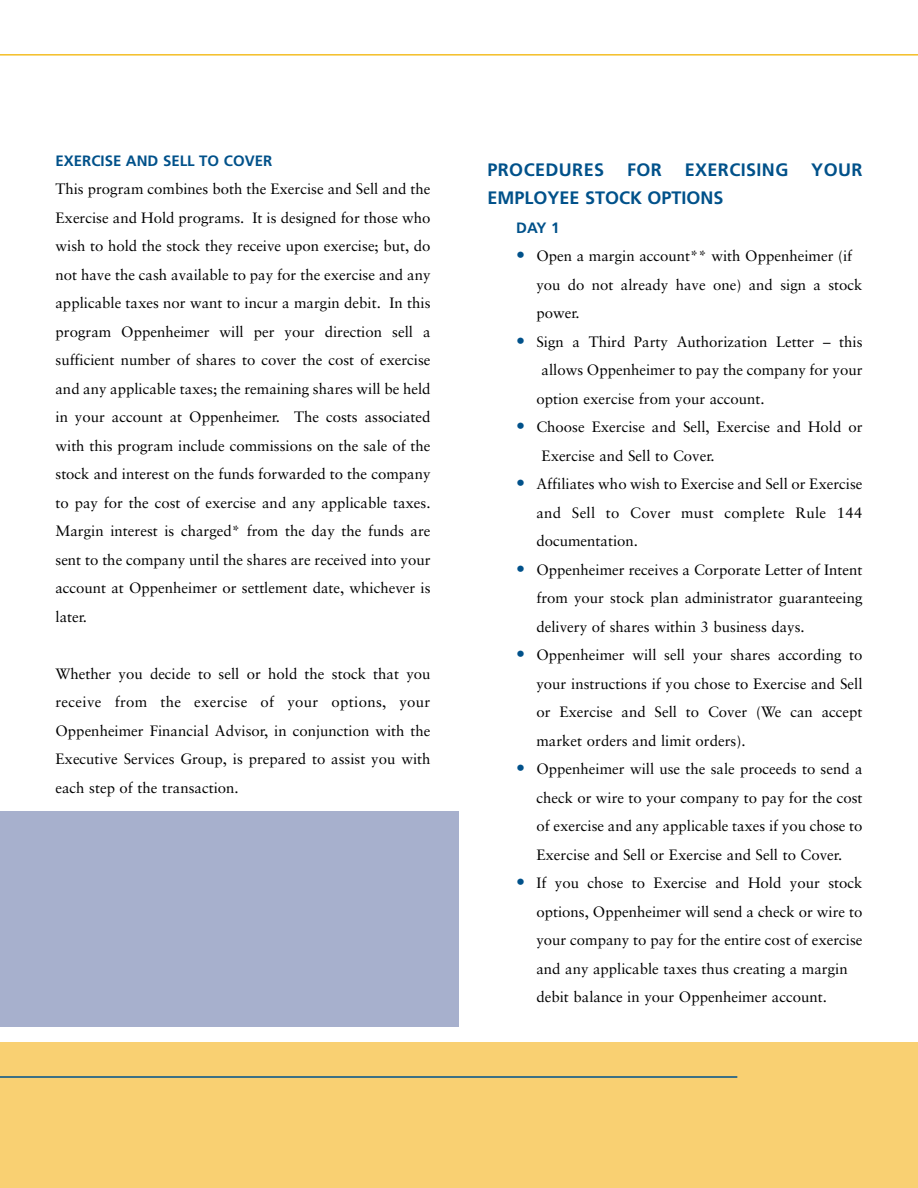
<style>
.page{position:relative;width:918px;height:1188px;background:#fff}
.page>*{position:absolute;margin:0;border:0;box-sizing:border-box;transform-origin:0 0}
.t1{font:700 18px "Frutiger";letter-spacing:.02em;color:#00518a}
.t2{font:700 18px "Frutiger";color:#00518a}
.t3{font:15px/28.5px "Sabon";color:#000;text-align:justify}
.t4{font:700 15px "Frutiger";color:#00518a}
.s1{font-weight:700;font-size:18px;color:#00518a}
</style>
<div class="page">
<div style="left:0;top:811px;width:459px;height:215px;background:#a7b0cd"></div>
<div style="left:0;top:1042px;width:918px;height:146px;background:#f9d072"></div>
<hr style="left:0;top:54px;width:918px;height:2px;background:#f4be26">
<hr style="left:0;top:1076px;width:737px;height:2px;background:#00518a">
<p class="t4" style="left:56px;top:154px;width:218px">EXERCISE AND SELL TO COVER</p>
<p class="t3" style="left:56px;top:176px;width:377px">This program combines both the Exercise and Sell and the Exercise and Hold programs. It is designed for those who wish to hold the stock they receive upon exercise; but, do not have the cash available to pay for the exercise and any applicable taxes nor want to incur a margin debit. In this program Oppenheimer will per your direction sell a sufficient number of shares to cover the cost of exercise and any applicable taxes; the remaining shares will be held in your account at Oppenheimer. The costs associated with this program include commissions on the sale of the stock and interest on the funds forwarded to the company to pay for the cost of exercise and any applicable taxes.<br>Margin interest is charged* from the day the funds are sent to the company until the shares are received into your account at Oppenheimer or settlement date, whichever is later.</p>
<p class="t3" style="left:56px;top:660px;width:377px">Whether you decide to sell or hold the stock that you receive from the exercise of your options, your Oppenheimer Financial Advisor, in conjunction with the Executive Services Group, is prepared to assist you with each step of the transaction.</p>
<p class="t1" style="left:488px;top:162px;width:118px">PROCEDURES</p>
<p class="t1" style="left:627px;top:162px;width:36px">FOR</p>
<p class="t1" style="left:685px;top:162px;width:105px">EXERCISING</p>
<p class="t1" style="left:811px;top:162px;width:53px">YOUR</p>
<p class="t2" style="left:488px;top:190px;width:238px">EMPLOYEE STOCK OPTIONS</p>
<p class="t4" style="left:516px;top:221px;width:45px">DAY 1</p>
<p class="t3" style="left:536px;top:243px;width:328px;text-align:left;text-indent:-20px"><span class="s1">•</span> Open a margin account** with Oppenheimer (if you do not already have one) and sign a stock power.</p>
<p class="t3" style="left:516px;top:328px;width:348px"><span class="s1">•</span> Sign a Third Party Authorization Letter – this</p>
<p class="t3" style="left:542px;top:357px;width:323px">allows Oppenheimer to pay the company for your</p>
<p class="t3" style="left:536px;top:385px;width:230px">option exercise from your account.</p>
<p class="t3" style="left:542px;top:414px;width:323px;text-indent:-25px"><span class="s1">•</span> Choose Exercise and Sell, Exercise and Hold or<br>Exercise and Sell to Cover.</p>
<p class="t3" style="left:536px;top:471px;width:328px;text-indent:-20px"><span class="s1">•</span> Affiliates who wish to Exercise and Sell or Exercise and Sell to Cover must complete Rule 144 documentation.</p>
<p class="t3" style="left:536px;top:556px;width:328px;text-indent:-20px"><span class="s1">•</span> Oppenheimer receives a Corporate Letter of Intent from your stock plan administrator guaranteeing delivery of shares within 3 business days.</p>
<p class="t3" style="left:536px;top:642px;width:328px;text-indent:-20px"><span class="s1">•</span> Oppenheimer will sell your shares according to your instructions if you chose to Exercise and Sell or Exercise and Sell to Cover (We can accept market orders and limit orders).</p>
<p class="t3" style="left:536px;top:756px;width:328px;text-indent:-20px"><span class="s1">•</span> Oppenheimer will use the sale proceeds to send a check or wire to your company to pay for the cost of exercise and any applicable taxes if you chose to Exercise and Sell or Exercise and Sell to Cover.</p>
<p class="t3" style="left:536px;top:870px;width:328px;text-align:left;text-indent:-20px"><span class="s1">•</span> If you chose to Exercise and Hold your stock options, Oppenheimer will send a check or wire to your company to pay for the entire cost of exercise and any applicable taxes thus creating a margin debit balance in your Oppenheimer account.</p>
</div>
